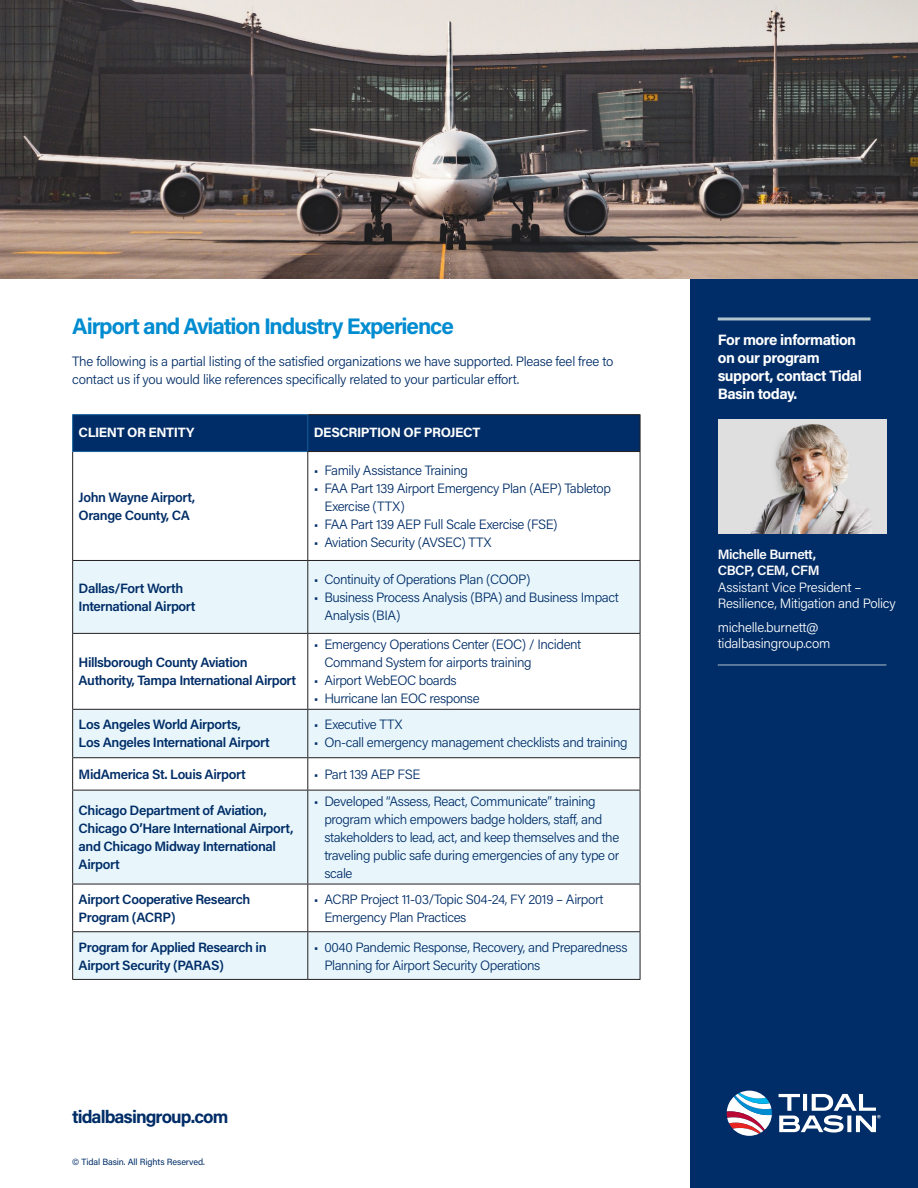
<style>
.page{position:relative;width:918px;height:1188px;background:#fff}
.page>*{position:absolute;margin:0;border:0;box-sizing:border-box;transform-origin:0 0}
.t1{font:700 22.5px "Acumin Pro";letter-spacing:-.05em;color:#008cd0}
.t2{font:700 18px "Acumin Pro";letter-spacing:-.05em;color:#002d67}
.t3{font:700 15px/18px "Acumin Pro";letter-spacing:-.03em;color:#fff}
.t4{font:300 13.5px/18px "Acumin Pro";letter-spacing:-.03em;color:#002d67}
.t5{font:600 13.5px/18px "Acumin Pro";letter-spacing:-.03em;color:#002d67}
.t6{font:300 13.5px/16.5px "Acumin Pro";letter-spacing:-.02em;color:#fff}
.t7{font:700 13.5px "Acumin Pro";letter-spacing:-.03em;color:#fff}
.t8{font:600 13.5px/16.5px "Acumin Pro";letter-spacing:-.03em;color:#fff}
.t9{font:10.05px "Acumin Pro";color:#fff}
.t10{font:9px "Acumin Pro";letter-spacing:-.01em;color:#002d67}
</style>
<div class="page">
<div style="left:691px;top:0;width:227px;height:1188px;background:#002d67"></div>
<img style="left:0;top:0;width:918px;height:279px">
<svg style="left:779px;top:1094px;width:97px;height:39px"></svg>
<svg style="left:727px;top:1091px;width:45px;height:45px"></svg>
<div style="left:73px;top:415px;width:567px;height:36px;background:#002d67"></div>
<svg style="left:73px;top:561px;width:567px;height:418px;fill:#e8f6fc"></svg>
<svg style="left:73px;top:758px;width:567px;height:173px;fill:#e8f6fc"></svg>
<hr style="left:72px;top:414px;width:236px;height:1px;background:#15609c">
<hr style="left:72px;top:415px;width:1px;height:36px;background:#15609c">
<hr style="left:307px;top:415px;width:1px;height:36px;background:#15609c">
<hr style="left:72px;top:451px;width:236px;height:1px;background:#15609c">
<hr style="left:308px;top:414px;width:332px;height:1px;background:#231f20">
<hr style="left:640px;top:415px;width:1px;height:36px;background:#231f20">
<hr style="left:72px;top:452px;width:1px;height:108px;background:#231f20">
<hr style="left:307px;top:451px;width:333px;height:1px;background:#231f20">
<hr style="left:307px;top:452px;width:1px;height:108px;background:#231f20">
<hr style="left:640px;top:452px;width:1px;height:108px;background:#231f20">
<hr style="left:72px;top:560px;width:236px;height:1px;background:#231f20">
<hr style="left:72px;top:561px;width:1px;height:72px;background:#231f20">
<hr style="left:308px;top:560px;width:332px;height:1px;background:#231f20">
<hr style="left:307px;top:561px;width:1px;height:72px;background:#231f20">
<hr style="left:640px;top:561px;width:1px;height:72px;background:#231f20">
<hr style="left:72px;top:633px;width:236px;height:1px;background:#231f20">
<hr style="left:72px;top:634px;width:1px;height:75px;background:#231f20">
<hr style="left:308px;top:633px;width:332px;height:1px;background:#231f20">
<hr style="left:307px;top:634px;width:1px;height:75px;background:#231f20">
<hr style="left:640px;top:634px;width:1px;height:75px;background:#231f20">
<hr style="left:72px;top:758px;width:1px;height:32px;background:#231f20">
<hr style="left:307px;top:758px;width:1px;height:32px;background:#231f20">
<hr style="left:640px;top:758px;width:1px;height:32px;background:#231f20">
<hr style="left:72px;top:790px;width:236px;height:1px;background:#231f20">
<hr style="left:72px;top:790px;width:1px;height:94px;background:#231f20">
<hr style="left:308px;top:790px;width:332px;height:1px;background:#231f20">
<hr style="left:307px;top:790px;width:1px;height:94px;background:#231f20">
<hr style="left:640px;top:790px;width:1px;height:94px;background:#231f20">
<hr style="left:72px;top:884px;width:236px;height:1px;background:#231f20">
<hr style="left:72px;top:884px;width:1px;height:47px;background:#231f20">
<hr style="left:308px;top:884px;width:332px;height:1px;background:#231f20">
<hr style="left:307px;top:884px;width:1px;height:47px;background:#231f20">
<hr style="left:640px;top:884px;width:1px;height:47px;background:#231f20">
<hr style="left:72px;top:931px;width:236px;height:1px;background:#231f20">
<hr style="left:72px;top:932px;width:1px;height:47px;background:#231f20">
<hr style="left:308px;top:931px;width:332px;height:1px;background:#231f20">
<hr style="left:307px;top:932px;width:1px;height:47px;background:#231f20">
<hr style="left:640px;top:932px;width:1px;height:47px;background:#231f20">
<hr style="left:72px;top:979px;width:236px;height:1px;background:#231f20">
<hr style="left:308px;top:979px;width:332px;height:1px;background:#231f20">
<hr style="left:72px;top:709px;width:236px;height:1px;background:#231f20">
<hr style="left:72px;top:710px;width:1px;height:47px;background:#231f20">
<hr style="left:72px;top:757px;width:236px;height:1px;background:#231f20">
<hr style="left:308px;top:709px;width:332px;height:1px;background:#231f20">
<hr style="left:307px;top:710px;width:1px;height:47px;background:#231f20">
<hr style="left:640px;top:710px;width:1px;height:47px;background:#231f20">
<hr style="left:308px;top:757px;width:332px;height:1px;background:#231f20">
<hr style="left:718px;top:317px;width:153px;height:3px;background:#b0c4cd">
<img style="left:718px;top:419px;width:168px;height:114px">
<hr style="left:718px;top:665px;width:168px;height:1px;background:#b0c4cd">
<h1 class="t1" style="left:72px;top:310px;width:383px">Airport and Aviation Industry Experience</h1>
<p class="t4" style="left:72px;top:351px;width:543px">The following is a partial listing of the satisfied organizations we have supported. Please feel free to contact us if you would like references specifically related to your particular effort.</p>
<p class="t7" style="left:79px;top:422px;width:117px">CLIENT OR ENTITY</p>
<p class="t7" style="left:314px;top:422px;width:168px">DESCRIPTION OF PROJECT</p>
<p class="t5" style="left:79px;top:488px;width:118px">John Wayne Airport,<br>Orange County, CA</p>
<p class="t5" style="left:79px;top:579px;width:119px">Dallas/Fort Worth<br>International Airport</p>
<p class="t5" style="left:79px;top:653px;width:219px">Hillsborough County Aviation<br>Authority, Tampa International Airport</p>
<p class="t4" style="left:314px;top:461px;width:156px">• Family Assistance Training</p>
<p class="t4" style="left:324px;top:479px;width:288px;text-indent:-11px">• FAA Part 139 Airport Emergency Plan (AEP) Tabletop<br>Exercise (TTX)</p>
<p class="t4" style="left:314px;top:515px;width:245px">• FAA Part 139 AEP Full Scale Exercise (FSE)</p>
<p class="t4" style="left:314px;top:533px;width:179px">• Aviation Security (AVSEC) TTX</p>
<p class="t4" style="left:314px;top:570px;width:218px">• Continuity of Operations Plan (COOP)</p>
<p class="t4" style="left:324px;top:588px;width:296px;text-indent:-11px">• Business Process Analysis (BPA) and Business Impact<br>Analysis (BIA)</p>
<p class="t4" style="left:324px;top:635px;width:258px;text-indent:-11px">• Emergency Operations Center (EOC) / Incident<br>Command System for airports training</p>
<p class="t4" style="left:314px;top:671px;width:145px">• Airport WebEOC boards</p>
<p class="t4" style="left:314px;top:689px;width:167px">• Hurricane Ian EOC response</p>
<p class="t5" style="left:79px;top:715px;width:193px">Los Angeles World Airports,<br>Los Angeles International Airport</p>
<p class="t4" style="left:314px;top:715px;width:90px">• Executive TTX</p>
<p class="t4" style="left:314px;top:733px;width:315px">• On-call emergency management checklists and training</p>
<p class="t5" style="left:79px;top:765px;width:169px">MidAmerica St. Louis Airport</p>
<p class="t4" style="left:314px;top:765px;width:108px">• Part 139 AEP FSE</p>
<p class="t5" style="left:79px;top:801px;width:216px">Chicago Department of Aviation,<br>Chicago O’Hare International Airport, and Chicago Midway International<br>Airport</p>
<p class="t4" style="left:324px;top:792px;width:296px;text-indent:-11px">• Developed “Assess, React, Communicate” training program which empowers badge holders, staff, and stakeholders to lead, act, and keep themselves and the traveling public safe during emergencies of any type or scale</p>
<p class="t5" style="left:79px;top:890px;width:173px">Airport Cooperative Research<br>Program (ACRP)</p>
<p class="t4" style="left:324px;top:890px;width:281px;text-indent:-11px">• ACRP Project 11-03/Topic S04-24, FY 2019 – Airport<br>Emergency Plan Practices</p>
<p class="t5" style="left:79px;top:937px;width:189px">Program for Applied Research in<br>Airport Security (PARAS)</p>
<p class="t4" style="left:324px;top:937px;width:305px;text-indent:-11px">• 0040 Pandemic Response, Recovery, and Preparedness<br>Planning for Airport Security Operations</p>
<p class="t3" style="left:718px;top:330px;width:146px">For more information on our program support, contact Tidal<br>Basin today.</p>
<p class="t8" style="left:718px;top:545px;width:103px">Michelle Burnett,<br>CBCP, CEM, CFM</p>
<p class="t6" style="left:718px;top:578px;width:180px">Assistant Vice President –<br>Resilience, Mitigation and Policy</p>
<p class="t6" style="left:718px;top:618px;width:114px">michelle.burnett@ tidalbasingroup.com</p>
<h2 class="t2" style="left:72px;top:1105px;width:158px">tidalbasingroup.com</h2>
<p class="t9" style="left:877px;top:1112px;width:5px">®</p>
<p class="t10" style="left:72px;top:1155px;width:134px">© Tidal Basin. All Rights Reserved.</p>
</div>
